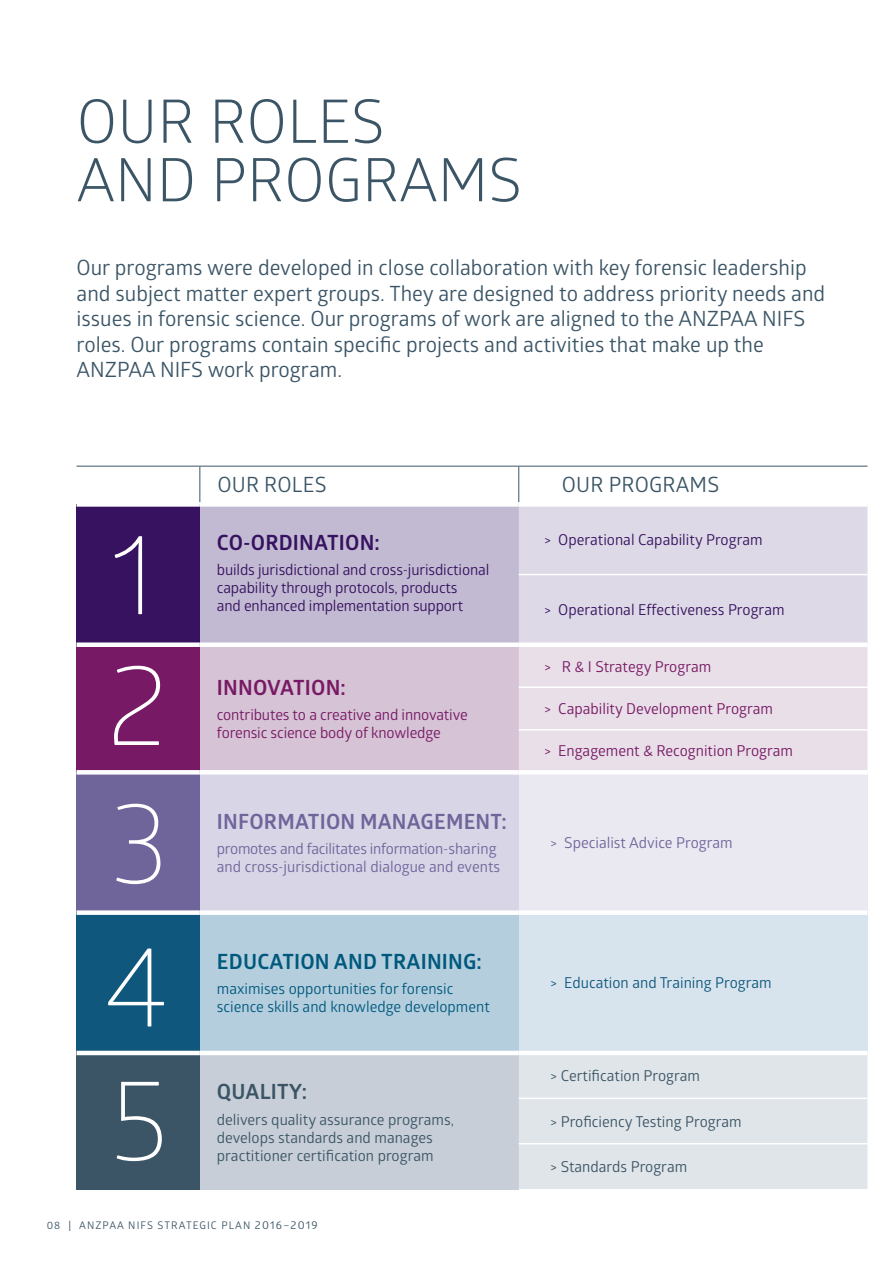
<style>
.page{position:relative;width:893px;height:1263px;background:#fff}
.page>*{position:absolute;margin:0;border:0;box-sizing:border-box;transform-origin:0 0}
.t1{font:300 114.9px/137.4px "Glober";color:#fff}
.t2{font:60px/58.5px "Glober";color:#3b5566}
.t3{font:21px/25.5px "Glober";color:#3b5566}
.t4{font:700 21px "Glober";letter-spacing:.01em;color:#70659b}
.t5{font:700 21px "Glober";letter-spacing:.01em;color:#00597d}
.t6{font:700 21px "Glober";letter-spacing:.01em;color:#371260}
.t7{font:700 21px "Glober";letter-spacing:.01em;color:#771965}
.t8{font:700 21px "Glober";letter-spacing:.01em;color:#3b5566}
.t9{font:15px/18px "Glober";letter-spacing:-.01em;color:#371260}
.t10{font:15px/18px "Glober";color:#3b5566}
.t11{font:15px/18px "Glober";letter-spacing:-.01em;color:#771965}
.t12{font:15px/18px "Glober";color:#70659b}
.t13{font:15px/18px "Glober";color:#00597d}
.t14{font:15px "Glober";color:#0f577d}
.t15{font:10.5px "Glober";letter-spacing:.1em;color:#3b5566}
.s1{font-size:11.25px}
</style>
<div class="page">
<div style="left:77px;top:504px;width:123px;height:141px;background:#371260"></div>
<div style="left:200px;top:504px;width:319px;height:141px;background:#c2bad2"></div>
<div style="left:519px;top:507px;width:348px;height:135px;background:#ddd9e6"></div>
<div style="left:77px;top:645px;width:123px;height:127px;background:#771965"></div>
<div style="left:200px;top:645px;width:319px;height:127px;background:#d6c3d5"></div>
<div style="left:519px;top:647px;width:348px;height:123px;background:#e9dfe8"></div>
<div style="left:77px;top:772px;width:123px;height:141px;background:#70659b"></div>
<div style="left:200px;top:772px;width:319px;height:141px;background:#d8d5e6"></div>
<div style="left:519px;top:772px;width:348px;height:141px;background:#eae8f1"></div>
<div style="left:77px;top:913px;width:123px;height:140px;background:#0f577d"></div>
<div style="left:200px;top:913px;width:319px;height:140px;background:#b5cede"></div>
<div style="left:519px;top:913px;width:348px;height:140px;background:#d8e4ed"></div>
<div style="left:77px;top:1053px;width:123px;height:136px;background:#3b5566"></div>
<div style="left:200px;top:1053px;width:319px;height:136px;background:#c7ced7"></div>
<div style="left:519px;top:1055px;width:348px;height:134px;background:#e0e5e9"></div>
<hr style="left:519px;top:686px;width:348px;height:2px;background:#fff">
<hr style="left:519px;top:729px;width:348px;height:1px;background:#fff">
<hr style="left:519px;top:1097px;width:348px;height:2px;background:#fff">
<hr style="left:519px;top:1143px;width:348px;height:1px;background:#fff">
<hr style="left:519px;top:574px;width:348px;height:1px;background:#fff">
<div style="left:77px;top:642px;width:123px;height:5px;background:#fff"></div>
<div style="left:200px;top:642px;width:319px;height:5px;background:#fff"></div>
<div style="left:77px;top:502px;width:123px;height:5px;background:#fff"></div>
<div style="left:200px;top:502px;width:319px;height:5px;background:#fff"></div>
<svg style="left:77px;top:770px;width:123px;height:4px"></svg>
<hr style="left:200px;top:770px;width:319px;height:4px;background:#fff">
<hr style="left:519px;top:770px;width:348px;height:4px;background:#fff">
<div style="left:77px;top:910px;width:123px;height:5px;background:#fff"></div>
<div style="left:200px;top:910px;width:319px;height:5px;background:#fff"></div>
<div style="left:519px;top:910px;width:348px;height:5px;background:#fff"></div>
<hr style="left:77px;top:1051px;width:123px;height:4px;background:#fff">
<hr style="left:200px;top:1051px;width:319px;height:4px;background:#fff">
<hr style="left:519px;top:1051px;width:348px;height:4px;background:#fff">
<hr style="left:77px;top:466px;width:123px;height:1px;background:#3b5566">
<hr style="left:200px;top:466px;width:319px;height:1px;background:#3b5566">
<hr style="left:519px;top:466px;width:348px;height:1px;background:#3b5566">
<hr style="left:199px;top:466px;width:1px;height:36px;background:#3b5566">
<hr style="left:518px;top:466px;width:1px;height:36px;background:#3b5566">
<h2 class="t2" style="left:77px;top:89px;width:447px">OUR ROLES<br>AND PROGRAMS</h2>
<p class="t3" style="left:77px;top:254px;width:750px">Our programs were developed in close collaboration with key forensic leadership and subject matter expert groups. They are designed to address priority needs and issues in forensic science. Our programs of work are aligned to the ANZPAA NIFS roles. Our programs contain specific projects and activities that make up the ANZPAA NIFS work program.</p>
<h1 class="t1" style="left:103px;top:499px;width:67px">1<br>2<br>3<br>4</h1>
<h1 class="t1" style="left:110px;top:1045px;width:61px">5</h1>
<p class="t3" style="left:217px;top:471px;width:111px">OUR ROLES</p>
<p class="t3" style="left:562px;top:471px;width:159px">OUR PROGRAMS</p>
<p class="t6" style="left:217px;top:528px;width:164px">CO-ORDINATION:</p>
<p class="t9" style="left:217px;top:560px;width:274px">builds jurisdictional and cross-jurisdictional capability through protocols, products<br>and enhanced implementation support</p>
<p class="t7" style="left:217px;top:672px;width:130px">INNOVATION:</p>
<p class="t11" style="left:217px;top:705px;width:252px">contributes to a creative and innovative forensic science body of knowledge</p>
<p class="t9" style="left:544px;top:530px;width:220px">&gt; Operational Capability Program</p>
<p class="t9" style="left:544px;top:600px;width:242px">&gt; Operational Effectiveness Program</p>
<p class="t11" style="left:544px;top:657px;width:169px">&gt; R &amp; I Strategy Program</p>
<p class="t11" style="left:544px;top:699px;width:230px">&gt; Capability Development Program</p>
<p class="t11" style="left:544px;top:741px;width:250px">&gt; Engagement &amp; Recognition Program</p>
<p class="t4" style="left:217px;top:806px;width:291px">INFORMATION MANAGEMENT:</p>
<p class="t12" style="left:217px;top:839px;width:285px">promotes and facilitates information-sharing and cross-jurisdictional dialogue and events</p>
<p class="t12" style="left:550px;top:833px;width:184px">&gt; Specialist Advice Program</p>
<p class="t5" style="left:217px;top:947px;width:266px">EDUCATION AND TRAINING:</p>
<p class="t13" style="left:217px;top:979px;width:274px">maximises opportunities for forensic science skills and knowledge development</p>
<p class="t14" style="left:550px;top:973px;width:223px">&gt; Education and Training Program</p>
<p class="t8" style="left:217px;top:1077px;width:92px">QUALITY:</p>
<p class="t10" style="left:217px;top:1110px;width:239px">delivers quality assurance programs, develops standards and manages practitioner certification program</p>
<p class="t10" style="left:550px;top:1066px;width:151px">&gt; Certification Program</p>
<p class="t10" style="left:550px;top:1112px;width:193px">&gt; Proficiency Testing Program</p>
<p class="t10" style="left:550px;top:1157px;width:138px">&gt; Standards Program</p>
<p class="t15" style="left:47px;top:1218px;width:272px">08 | ANZPAA NIFS STRATEGIC PLAN <span class="s1">2016–2019</span></p>
</div>
